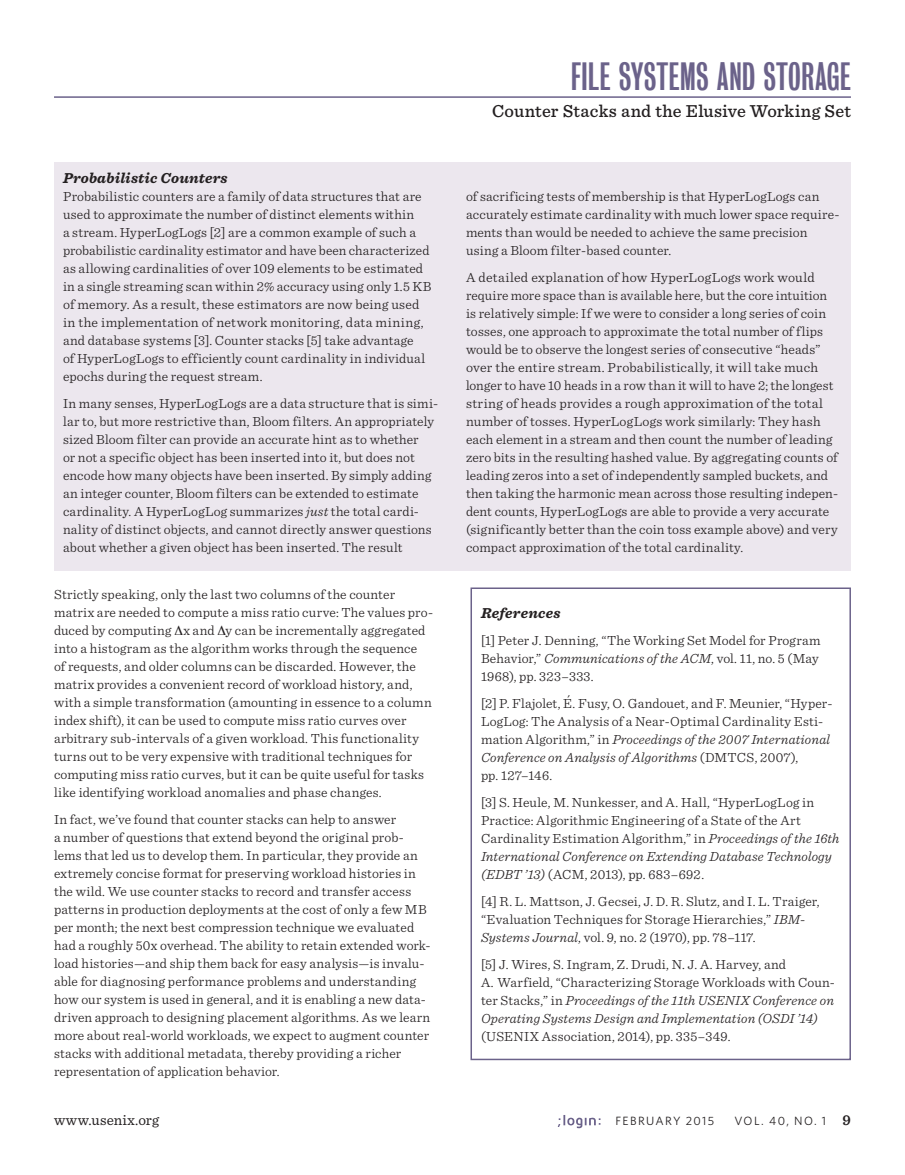
<style>
.page{position:relative;width:905px;height:1175px;background:#fff}
.page>*{position:absolute;margin:0;border:0;box-sizing:border-box;transform-origin:0 0}
.header_section{font:36px "Bureau Grotesque One Three";color:#6b628a}
.header_article_title{font:500 18px "Sentinel";letter-spacing:.015em;color:#231f20}
.head2{font:italic 700 15px "Sentinel";letter-spacing:.01em;color:#231f20}
.t1{font:15px "Sentinel";letter-spacing:.015em;color:#231f20}
.body{font:italic 700 15px "Sentinel";letter-spacing:.02em;color:#231f20}
.body-2{font:300 13.8px/18px "Sentinel";letter-spacing:.01em;color:#231f20}
.t2{font:12px "Whitney";letter-spacing:.115em;color:#231f20}
.s1{font-style:italic}
.s2{font-family:"Sentinel";font-weight:600;font-size:15px}
</style>
<div class="page">
<svg style="left:557px;top:1115px;width:43px;height:13px"></svg>
<hr style="left:54px;top:96px;width:796px;height:2px;background:#6b628a">
<div style="left:54px;top:162px;width:796px;height:408px;background:#ece7ee"></div>
<div style="left:470px;top:587px;width:380px;height:473px;border:2px solid #6b628a"></div>
<p class="head2" style="left:63px;top:166px;width:166px">Probabilistic Counters</p>
<p class="body-2" style="left:63px;top:186px;width:370px">Probabilistic counters are a family of data structures that are used to approximate the number of distinct elements within<br>a stream. HyperLogLogs [2] are a common example of such a probabilistic cardinality estimator and have been characterized as allowing cardinalities of over 109 elements to be estimated in a single streaming scan within 2% accuracy using only 1.5 KB of memory. As a result, these estimators are now being used in the implementation of network monitoring, data mining, and database systems [3]. Counter stacks [5] take advantage<br>of HyperLogLogs to efficiently count cardinality in individual epochs during the request stream.</p>
<p class="body-2" style="left:63px;top:393px;width:376px">In many senses, HyperLogLogs are a data structure that is simi&shy;lar to, but more restrictive than, Bloom filters. An appropriately sized Bloom filter can provide an accurate hint as to whether<br>or not a specific object has been inserted into it, but does not encode how many objects have been inserted. By simply adding an integer counter, Bloom filters can be extended to estimate cardinality. A HyperLogLog summarizes <span class="s1">just</span> the total cardi&shy;nality of distinct objects, and cannot directly answer questions about whether a given object has been inserted. The result</p>
<p class="body-2" style="left:54px;top:584px;width:380px">Strictly speaking, only the last two columns of the counter matrix are needed to compute a miss ratio curve: The values pro&shy;duced by computing ∆x and ∆y can be incrementally aggregated into a histogram as the algorithm works through the sequence<br>of requests, and older columns can be discarded. However, the matrix provides a convenient record of workload history, and, with a simple transformation (amounting in essence to a column index shift), it can be used to compute miss ratio curves over arbitrary sub-intervals of a given workload. This functionality turns out to be very expensive with traditional techniques for computing miss ratio curves, but it can be quite useful for tasks like identifying workload anomalies and phase changes.</p>
<p class="body-2" style="left:54px;top:809px;width:378px">In fact, we’ve found that counter stacks can help to answer<br>a number of questions that extend beyond the original prob&shy;lems that led us to develop them. In particular, they provide an extremely concise format for preserving workload histories in the wild. We use counter stacks to record and transfer access patterns in production deployments at the cost of only a few MB per month; the next best compression technique we evaluated had a roughly 50x overhead. The ability to retain extended work&shy;load histories—and ship them back for easy analysis—is invalu&shy;able for diagnosing performance problems and understanding how our system is used in general, and it is enabling a new data&shy;driven approach to designing placement algorithms. As we learn more about real-world workloads, we expect to augment counter stacks with additional metadata, thereby providing a richer representation of application behavior.</p>
<p class="header_section" style="left:570px;top:57px;width:282px">FILE SYSTEMS AND STORAGE</p>
<p class="header_article_title" style="left:492px;top:98px;width:360px">Counter Stacks and the Elusive Working Set</p>
<p class="body-2" style="left:466px;top:186px;width:375px">of sacrificing tests of membership is that HyperLogLogs can accurately estimate cardinality with much lower space require&shy;ments than would be needed to achieve the same precision using a Bloom filter-based counter.</p>
<p class="body-2" style="left:466px;top:267px;width:373px">A detailed explanation of how HyperLogLogs work would require more space than is available here, but the core intuition is relatively simple: If we were to consider a long series of coin tosses, one approach to approximate the total number of flips would be to observe the longest series of consecutive “heads” over the entire stream. Probabilistically, it will take much longer to have 10 heads in a row than it will to have 2; the longest string of heads provides a rough approximation of the total number of tosses. HyperLogLogs work similarly: They hash each element in a stream and then count the number of leading zero bits in the resulting hashed value. By aggregating counts of leading zeros into a set of independently sampled buckets, and then taking the harmonic mean across those resulting indepen&shy;dent counts, HyperLogLogs are able to provide a very accurate (significantly better than the coin toss example above) and very compact approximation of the total cardinality.</p>
<p class="body" style="left:481px;top:601px;width:81px">References</p>
<p class="body-2" style="left:481px;top:630px;width:341px">[1] Peter J. Denning, “The Working Set Model for Program<br>Behavior,” <span class="s1">Communications of the ACM</span>, vol. 11, no. 5 (May<br>1968), pp. 323–333.</p>
<p class="body-2" style="left:481px;top:693px;width:353px">[2] P. Flajolet, É. Fusy, O. Gandouet, and F. Meunier, “Hyper-LogLog: The Analysis of a Near-Optimal Cardinality Esti&shy;mation Algorithm,” in <span class="s1">Proceedings of the 2007 International Conference on Analysis of Algorithms</span> (DMTCS, 2007),<br>pp. 127–146.</p>
<p class="body-2" style="left:481px;top:792px;width:360px">[3] S. Heule, M. Nunkesser, and A. Hall, “HyperLogLog in Practice: Algorithmic Engineering of a State of the Art Cardinality Estimation Algorithm,” in <span class="s1">Proceedings of the 16th International Conference on Extending Database Technology (EDBT ’13)</span> (ACM, 2013), pp. 683–692.</p>
<p class="body-2" style="left:481px;top:891px;width:340px">[4] R. L. Mattson, J. Gecsei, J. D. R. Slutz, and I. L. Traiger, “Evaluation Techniques for Storage Hierarchies,” <span class="s1">IBM-<br>Systems Journal</span>, vol. 9, no. 2 (1970), pp. 78–117.</p>
<p class="body-2" style="left:481px;top:954px;width:355px">[5] J. Wires, S. Ingram, Z. Drudi, N. J. A. Harvey, and<br>A. Warfield, “Characterizing Storage Workloads with Coun&shy;ter Stacks,” in <span class="s1">Proceedings of the 11th USENIX Conference on Operating Systems Design and Implementation (OSDI ’14) </span>(USENIX Association, 2014), pp. 335–349.</p>
<p class="t1" style="left:54px;top:1108px;width:107px">www.usenix.org</p>
<p class="t2" style="left:615px;top:1113px;width:100px">FEBRUARY 2015</p>
<p class="t2" style="left:734px;top:1113px;width:118px">VOL. 40, NO. 1 <span class="s2">9</span></p>
</div>
